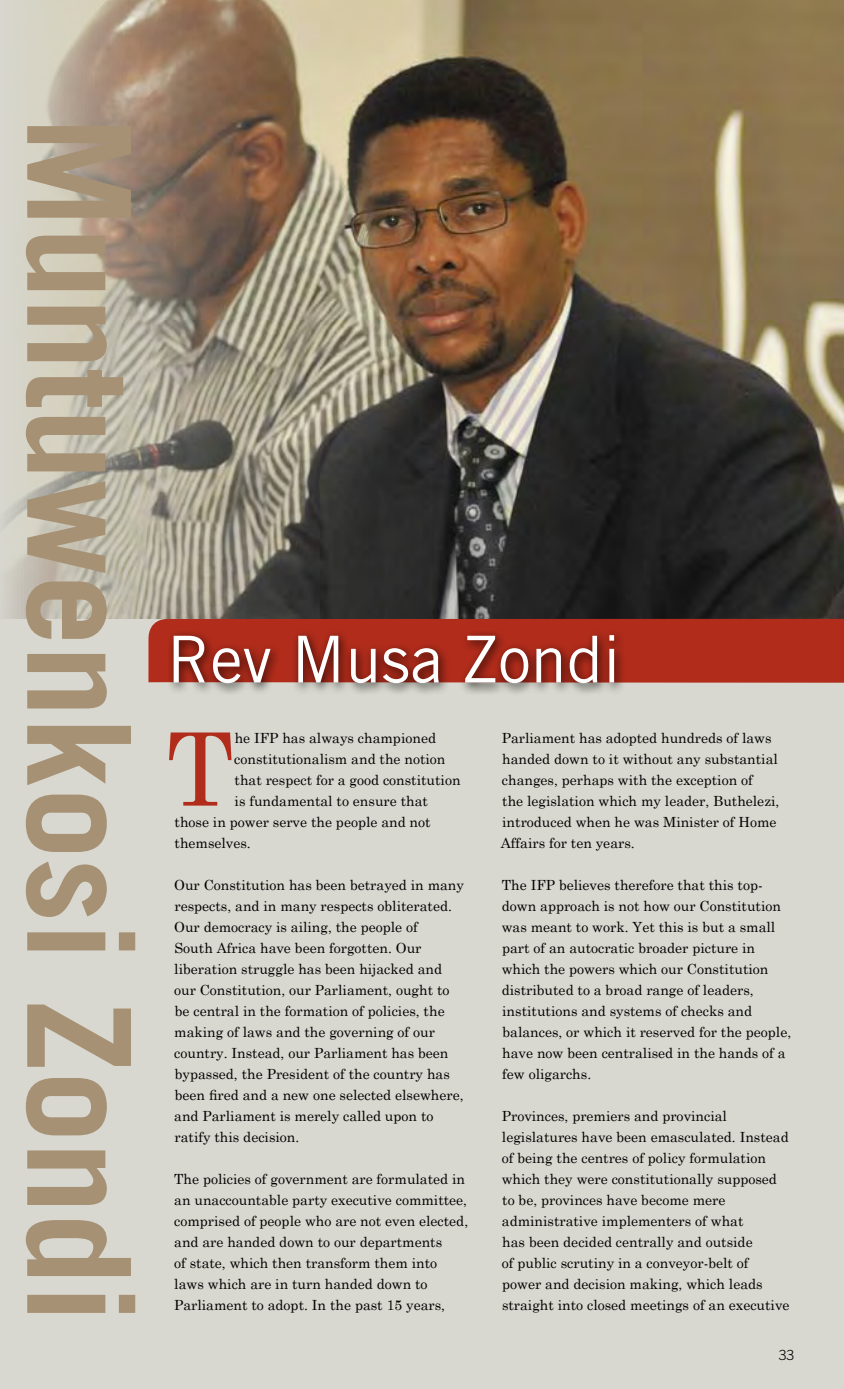
<style>
.page{position:relative;width:844px;height:1389px;background:#fff}
.page>*{position:absolute;margin:0;border:0;box-sizing:border-box;transform-origin:0 0}
.t1{font:101.15px "Century Schoolbook";color:#b12c1b}
.t2{font:14px/21px "Century Schoolbook";color:#000}
.t3{font:300 14px "Trade Gothic";color:#000}
</style>
<div class="page">
<div style="left:0;top:0;width:843px;height:1389px;background:#d8d8d0"></div>
<img style="left:4px;top:0;width:839px;height:619px">
<div style="left:166px;top:629px;width:460px;height:66px;background:#000;opacity:.75"></div>
<svg style="left:148px;top:619px;width:695px;height:64px;background:#b14335"></svg>
<svg style="left:26px;top:126px;width:109px;height:1187px"></svg>
<h1 class="t1" style="left:166px;top:706px;width:69px">T</h1>
<p class="t2" style="left:234px;top:727px;width:203px">he IFP has always championed</p>
<p class="t2" style="left:234px;top:748px;width:213px">constitutionalism and the notion</p>
<p class="t2" style="left:234px;top:769px;width:227px">that respect for a good constitution</p>
<p class="t2" style="left:234px;top:790px;width:195px">is fundamental to ensure that</p>
<p class="t2" style="left:174px;top:811px;width:257px">those in power serve the people and not</p>
<p class="t2" style="left:174px;top:832px;width:78px">themselves.</p>
<p class="t2" style="left:174px;top:874px;width:291px">Our Constitution has been betrayed in many respects, and in many respects obliterated.<br>Our democracy is ailing, the people of<br>South Africa have been forgotten. Our liberation struggle has been hijacked and our Constitution, our Parliament, ought to be central in the formation of policies, the making of laws and the governing of our country. Instead, our Parliament has been bypassed, the President of the country has been fired and a new one selected elsewhere, and Parliament is merely called upon to ratify this decision.</p>
<p class="t2" style="left:174px;top:1168px;width:295px">The policies of government are formulated in an unaccountable party executive committee, comprised of people who are not even elected, and are handed down to our departments<br>of state, which then transform them into laws which are in turn handed down to Parliament to adopt. In the past 15 years,</p>
<p class="t2" style="left:500px;top:727px;width:280px">Parliament has adopted hundreds of laws handed down to it without any substantial changes, perhaps with the exception of<br>the legislation which my leader, Buthelezi, introduced when he was Minister of Home Affairs for ten years.</p>
<p class="t2" style="left:501px;top:874px;width:291px">The IFP believes therefore that this top&shy;down approach is not how our Constitution was meant to work. Yet this is but a small part of an autocratic broader picture in which the powers which our Constitution distributed to a broad range of leaders, institutions and systems of checks and balances, or which it reserved for the people, have now been centralised in the hands of a few oligarchs.</p>
<p class="t2" style="left:501px;top:1105px;width:289px">Provinces, premiers and provincial legislatures have been emasculated. Instead of being the centres of policy formulation which they were constitutionally supposed to be, provinces have become mere administrative implementers of what<br>has been decided centrally and outside<br>of public scrutiny in a conveyor-belt of power and decision making, which leads straight into closed meetings of an executive</p>
<p class="t3" style="left:778px;top:1347px;width:17px">33</p>
</div>
